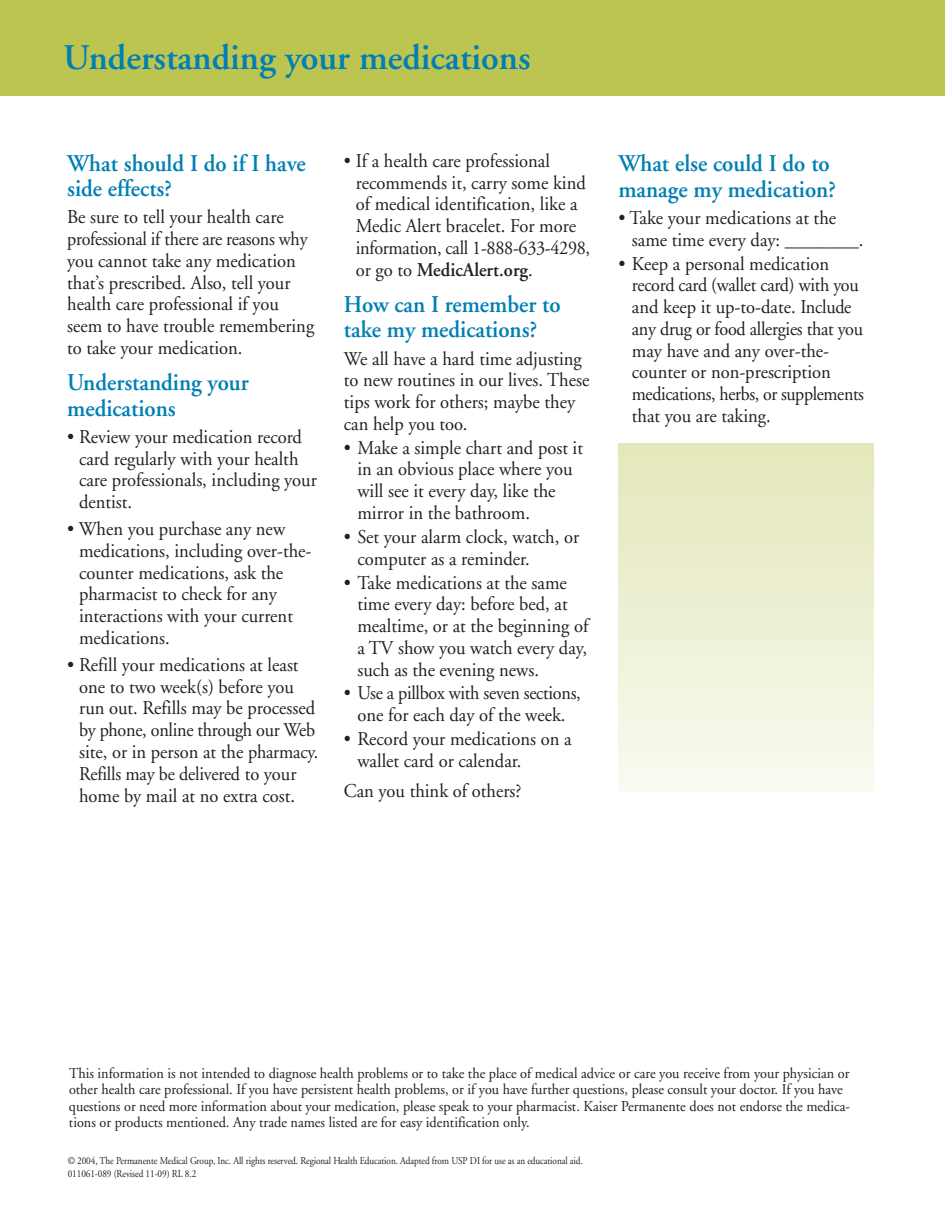
<style>
.page{position:relative;width:945px;height:1215px;background:#fff}
.page>*{position:absolute;margin:0;border:0;box-sizing:border-box;transform-origin:0 0}
.t1{font:600 36px "Adobe Garamond";color:#007fb4}
.t2{font:600 24px/25.5px "Adobe Garamond";color:#007fb4;scale:.95 1}
.t3{font:19.5px/21.8px "Adobe Garamond";color:#231f20;scale:.95 1}
.t4{font:15px/16.5px "Adobe Garamond";color:#231f20;scale:.95 1}
.t5{font:10.5px/13.5px "Adobe Garamond";letter-spacing:-.01em;color:#231f20;scale:.88 1}
.s1{font-weight:600}
</style>
<div class="page">
<div style="left:0;top:0;width:945px;height:95px;background:#bdc551"></div>
<div style="left:618px;top:444px;width:255px;height:348px;background:linear-gradient(to bottom,#e3e7b9,#f9faf0)"></div>
<h1 class="t1" style="left:63px;top:43px;width:469px">Understanding your medications</h1>
<p class="t2" style="left:67px;top:152px;width:253px">What should I do if I have side effects?</p>
<p class="t3" style="left:67px;top:208px;width:262px">Be sure to tell your health care professional if there are reasons why you cannot take any medication that’s prescribed. Also, tell your health care professional if you seem to have trouble remembering to take your medication.</p>
<p class="t2" style="left:67px;top:372px;width:193px">Understanding your medications</p>
<p class="t3" style="left:79px;top:427px;width:252px;text-indent:-12px">• Review your medication record card regularly with your health care professionals, including your dentist.</p>
<p class="t3" style="left:79px;top:520px;width:246px;text-indent:-12px">• When you purchase any new medications, including over-the&shy;counter medications, ask the pharmacist to check for any interactions with your current medications.</p>
<p class="t3" style="left:79px;top:656px;width:253px;text-indent:-12px">• Refill your medications at least one to two week(s) before you run out. Refills may be processed by phone, online through our Web site, or in person at the pharmacy.<br>Refills may be delivered to your home by mail at no extra cost.</p>
<p class="t3" style="left:356px;top:152px;width:248px;text-indent:-12px">• If a health care professional recommends it, carry some kind of medical identification, like a<br>Medic Alert bracelet. For more information, call 1-888-633-4298, or go to <span class="s1">MedicAlert.org</span>.</p>
<p class="t2" style="left:344px;top:294px;width:230px">How can I remember to take my medications?</p>
<p class="t3" style="left:344px;top:349px;width:260px">We all have a hard time adjusting to new routines in our lives. These tips work for others; maybe they can help you too.</p>
<p class="t3" style="left:357px;top:438px;width:239px;text-indent:-14px">• Make a simple chart and post it in an obvious place where you will see it every day, like the mirror in the bathroom.</p>
<p class="t3" style="left:357px;top:527px;width:235px;text-indent:-14px">• Set your alarm clock, watch, or computer as a reminder.</p>
<p class="t3" style="left:357px;top:573px;width:245px;text-indent:-14px">• Take medications at the same time every day: before bed, at mealtime, or at the beginning of a TV show you watch every day, such as the evening news.</p>
<p class="t3" style="left:344px;top:684px;width:251px;text-align:center">• Use a pillbox with seven sections, one for each day of the week.</p>
<p class="t3" style="left:357px;top:730px;width:227px;text-indent:-14px">• Record your medications on a wallet card or calendar.</p>
<p class="t3" style="left:344px;top:782px;width:188px">Can you think of others?</p>
<p class="t2" style="left:618px;top:153px;width:231px">What else could I do to manage my medication?</p>
<p class="t3" style="left:632px;top:209px;width:245px;text-indent:-13px">• Take your medications at the same time every day: ________.</p>
<p class="t3" style="left:632px;top:254px;width:246px;text-indent:-14px">• Keep a personal medication record card (wallet card) with you and keep it up-to-date. Include any drug or food allergies that you may have and any over-the&shy;counter or non-prescription medications, herbs, or supplements that you are taking.</p>
<h3 class="t4" style="left:69px;top:1066px;width:824px">This information is not intended to diagnose health problems or to take the place of medical advice or care you receive from your physician or other health care professional. If you have persistent health problems, or if you have further questions, please consult your doctor. If you have questions or need more information about your medication, please speak to your pharmacist. Kaiser Permanente does not endorse the medica&shy;tions or products mentioned. Any trade names listed are for easy identification only.</h3>
<h3 class="t5" style="left:68px;top:1154px;width:587px">© 2004, The Permanente Medical Group, Inc. All rights reserved. Regional Health Education. Adapted from USP DI for use as an educational aid.<br>011061-089 (Revised 11-09) RL 8.2</h3>
</div>
